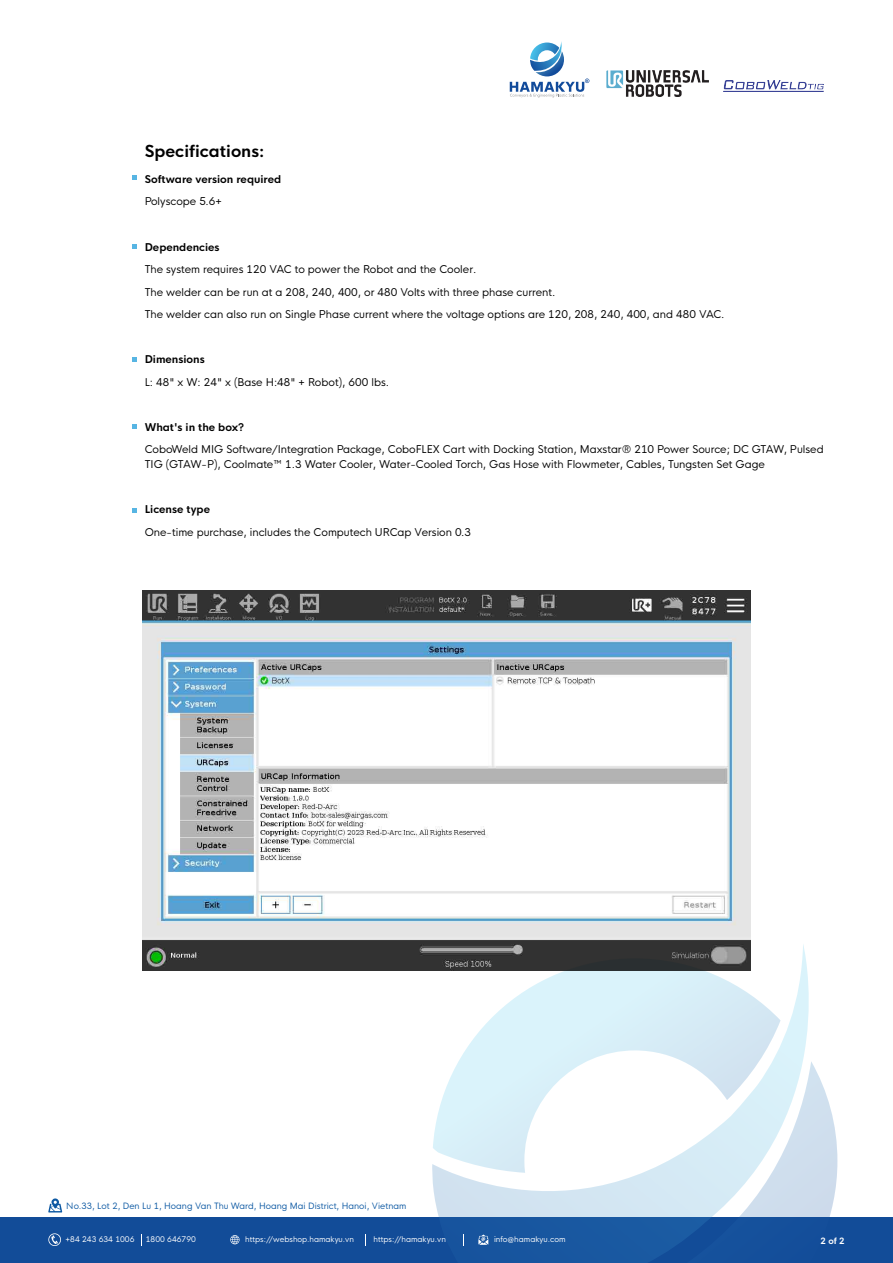
<style>
.page{position:relative;width:893px;height:1263px;background:#fff}
.page>*{position:absolute;margin:0;border:0;box-sizing:border-box;transform-origin:0 0}
.t1{font:700 16.2px "HK Nova";color:#000}
.t2{font:10.5px/22.5px "HK Nova";color:#000}
.t3{font:700 10.5px "HK Nova";color:#000}
.t4{font:8.55px "HK Nova";color:#0d59a3}
.t5{font:700 8.55px "HK Nova";color:#fff}
.t6{font:7.65px "HK Nova";color:#fff}
</style>
<div class="page">
<svg style="left:48px;top:1198px;width:14px;height:14px"></svg>
<div style="left:0;top:1217px;width:893px;height:46px;background:#124c98"></div>
<svg style="left:432px;top:943px;width:405px;height:320px"></svg>
<svg style="left:48px;top:1233px;width:13px;height:13px"></svg>
<svg style="left:230px;top:1235px;width:9px;height:9px"></svg>
<svg style="left:478px;top:1234px;width:10px;height:11px"></svg>
<svg style="left:132px;top:175px;width:5px;height:5px"></svg>
<svg style="left:132px;top:244px;width:5px;height:5px"></svg>
<svg style="left:132px;top:357px;width:5px;height:5px"></svg>
<svg style="left:132px;top:424px;width:5px;height:5px"></svg>
<svg style="left:132px;top:508px;width:5px;height:5px"></svg>
<img style="left:142px;top:590px;width:608px;height:380px">
<svg style="left:510px;top:41px;width:79px;height:56px"></svg>
<img style="left:606px;top:71px;width:102px;height:25px">
<img style="left:724px;top:81px;width:100px;height:10px">
<h1 class="t1" style="left:145px;top:137px;width:121px">Specifications:</h1>
<p class="t3" style="left:145px;top:170px;width:138px">Software version required</p>
<p class="t2" style="left:145px;top:189px;width:79px">Polyscope 5.6+</p>
<p class="t3" style="left:145px;top:238px;width:76px">Dependencies</p>
<p class="t2" style="left:145px;top:257px;width:581px">The system requires 120 VAC to power the Robot and the Cooler.<br>The welder can be run at a 208, 240, 400, or 480 Volts with three phase current.<br>The welder can also run on Single Phase current where the voltage options are 120, 208, 240, 400, and 480 VAC.</p>
<p class="t3" style="left:145px;top:350px;width:62px">Dimensions</p>
<p class="t2" style="left:145px;top:369px;width:246px">L: 48" x W: 24" x (Base H:48" + Robot), 600 lbs.</p>
<p class="t3" style="left:145px;top:418px;width:101px">What's in the box?</p>
<p class="t2" style="left:145px;top:441px;width:680px;line-height:15px">CoboWeld MIG Software/Integration Package, CoboFLEX Cart with Docking Station, Maxstar® 210 Power Source; DC GTAW, Pulsed<br>TIG (GTAW-P), Coolmate™ 1.3 Water Cooler, Water-Cooled Torch, Gas Hose with Flowmeter, Cables, Tungsten Set Gage</p>
<p class="t3" style="left:145px;top:500px;width:67px">License type</p>
<p class="t2" style="left:145px;top:519px;width:328px">One-time purchase, includes the Computech URCap Version 0.3</p>
<p class="t4" style="left:66px;top:1198px;width:342px">No.33, Lot 2, Den Lu 1, Hoang Van Thu Ward, Hoang Mai District, Hanoi, Vietnam</p>
<p class="t6" style="left:66px;top:1232px;width:70px">+84 243 634 1006</p>
<p class="t6" style="left:146px;top:1232px;width:52px">1800 646790</p>
<p class="t6" style="left:245px;top:1232px;width:110px">https://webshop.hamakyu.vn</p>
<p class="t6" style="left:374px;top:1232px;width:74px">https://hamakyu.vn</p>
<p class="t6" style="left:494px;top:1232px;width:73px">info@hamakyu.com</p>
<p class="t5" style="left:820px;top:1234px;width:26px">2 of 2</p>
</div>
